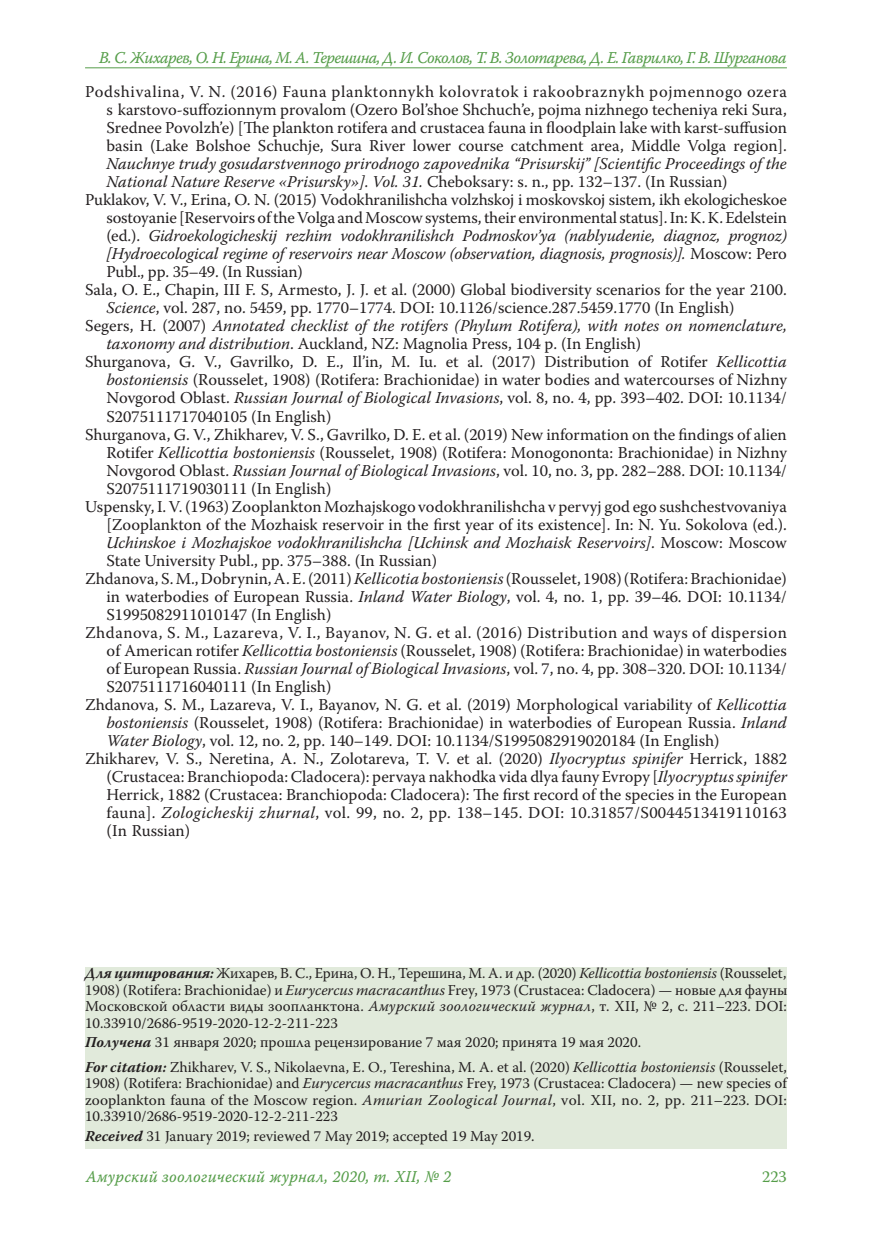
<style>
.page{position:relative;width:872px;height:1234px;background:#fff}
.page>*{position:absolute;margin:0;border:0;box-sizing:border-box;transform-origin:0 0}
.t1{font:16.5px/18px "Warnock Pro";color:#231f20;text-align:justify}
.t2{font:italic 16.5px "Warnock Pro";letter-spacing:-.005em;color:#231f20}
.t3{font:16.5px "Warnock Pro It Capt";letter-spacing:-.045em;color:#559d49;scale:.95 1}
.t4{font:16.5px "Warnock Pro";letter-spacing:.03em;color:#231f20}
.t5{font:16.5px "Warnock Pro";letter-spacing:.02em;color:#231f20}
.t6{font:16.5px "Warnock Pro It Capt";letter-spacing:.01em;color:#559d49;scale:.95 1}
.t7{font:16.5px "Warnock Pro";color:#559d49}
.t8{font:15px/16.5px "Warnock Pro";color:#231f20;text-align:justify}
.s1{font-style:normal}
.s2{font-style:italic}
.s3{font-weight:700;font-style:italic}
</style>
<div class="page">
<div style="left:85px;top:966px;width:702px;height:182px;background:#e1eadb"></div>
<hr style="left:85px;top:67px;width:702px;height:1px;background:#559d49">
<p class="t3" style="left:99px;top:48px;width:725px">В. С. Жихарев, О. Н. Ерина, М. А. Терешина, Д. И. Соколов, Т. В. Золотарева, Д. Е. Гаврилко, Г. В. Шурганова</p>
<p class="t1" style="left:106px;top:82px;width:682px;text-indent:-21px">Podshivalina, V. N. (2016) Fauna planktonnykh kolovratok i rakoobraznykh pojmennogo ozera s karstovo-suffozionnym provalom (Ozero Bol’shoe Shchuch’e, pojma nizhnego techeniya reki Sura, Srednee Povolzh’e) [The plankton rotifera and crustacea fauna in floodplain lake with karst-suffusion basin (Lake Bolshoe Schuchje, Sura River lower course catchment area, Middle Volga region].</p>
<p class="t2" style="left:106px;top:154px;width:682px">Nauchnye trudy gosudarstvennogo prirodnogo zapovednika “Prisurskij” [Scientific Proceedings of the</p>
<p class="t2" style="left:106px;top:172px;width:623px">National Nature Reserve «Prisursky»]<span class="s1">.</span> Vol. 31. <span class="s1">Cheboksary: s. n., pp. 132–137. (In Russian)</span></p>
<p class="t1" style="left:85px;top:190px;width:703px">Puklakov, V. V., Erina, O. N. (2015) Vodokhranilishcha volzhskoj i moskovskoj sistem, ikh ekologicheskoe</p>
<p class="t1" style="left:106px;top:208px;width:682px">sostoyanie [Reservoirs of the Volga and Moscow systems, their environmental status]. In: K. K. Edelstein</p>
<p class="t2" style="left:106px;top:226px;width:682px"><span class="s1">(ed.).</span> Gidroekologicheskij rezhim vodokhranilishch Podmoskov’ya (nablyudenie, diagnoz, prognoz)</p>
<p class="t2" style="left:106px;top:244px;width:682px">[Hydroecological regime of reservoirs near Moscow (observation, diagnosis, prognosis)]. <span class="s1">Moscow: Pero</span></p>
<p class="t1" style="left:106px;top:262px;width:198px">Publ., pp. 35–49. (In Russian)</p>
<p class="t1" style="left:85px;top:280px;width:703px">Sala, O. E., Chapin, III F. S, Armesto, J. J. et al. (2000) Global biodiversity scenarios for the year 2100.</p>
<p class="t1" style="left:106px;top:298px;width:629px"><span class="s2">Science</span>, vol. 287, no. 5459, pp. 1770–1774. DOI: 10.1126/science.287.5459.1770 (In English)</p>
<p class="t2" style="left:85px;top:316px;width:703px"><span class="s1">Segers, H. (2007)</span> Annotated checklist of the rotifers (Phylum Rotifera), with notes on nomenclature,</p>
<p class="t1" style="left:106px;top:334px;width:536px"><span class="s2">taxonomy and distribution</span>. Auckland, NZ: Magnolia Press, 104 p. (In English)</p>
<p class="t1" style="left:85px;top:353px;width:703px">Shurganova, G. V., Gavrilko, D. E., Il’in, M. Iu. et al. (2017) Distribution of Rotifer <span class="s2">Kellicottia</span></p>
<p class="t1" style="left:106px;top:371px;width:682px"><span class="s2">bostoniensis</span> (Rousselet, 1908) (Rotifera: Brachionidae) in water bodies and watercourses of Nizhny</p>
<p class="t1" style="left:106px;top:389px;width:682px">Novgorod Oblast. <span class="s2">Russian Journal of Biological Invasions</span>, vol. 8, no. 4, pp. 393–402. DOI: 10.1134/</p>
<p class="t1" style="left:106px;top:407px;width:226px">S2075111717040105 (In English)</p>
<p class="t1" style="left:85px;top:425px;width:703px">Shurganova, G. V., Zhikharev, V. S., Gavrilko, D. E. et al. (2019) New information on the findings of alien</p>
<p class="t1" style="left:106px;top:443px;width:682px">Rotifer <span class="s2">Kellicottia bostoniensis</span> (Rousselet, 1908) (Rotifera: Monogononta: Brachionidae) in Nizhny</p>
<p class="t1" style="left:106px;top:461px;width:682px">Novgorod Oblast. <span class="s2">Russian Journal of Biological Invasions</span>, vol. 10, no. 3, pp. 282–288. DOI: 10.1134/</p>
<p class="t1" style="left:106px;top:479px;width:226px">S2075111719030111 (In English)</p>
<p class="t1" style="left:85px;top:497px;width:703px">Uspensky, I. V. (1963) Zooplankton Mozhajskogo vodokhranilishcha v pervyj god ego sushchestvovaniya</p>
<p class="t1" style="left:106px;top:515px;width:682px">[Zooplankton of the Mozhaisk reservoir in the first year of its existence]. In: N. Yu. Sokolova (ed.).</p>
<p class="t2" style="left:106px;top:532px;width:682px">Uchinskoe i Mozhajskoe vodokhranilishcha [Uchinsk and Mozhaisk Reservoirs]<span class="s1">. Мoscow: Moscow</span></p>
<p class="t1" style="left:106px;top:551px;width:332px">State University Publ., pp. 375–388. (In Russian)</p>
<p class="t1" style="left:85px;top:569px;width:703px">Zhdanova, S. M., Dobrynin, A. E. (2011) <span class="s2">Kellicotia bostoniensis</span> (Rousselet, 1908) (Rotifera: Brachionidae)</p>
<p class="t1" style="left:106px;top:587px;width:682px">in waterbodies of European Russia. <span class="s2">Inland Water Biology</span>, vol. 4, no. 1, pp. 39–46. DOI: 10.1134/</p>
<p class="t1" style="left:106px;top:605px;width:226px">S1995082911010147 (In English)</p>
<p class="t4" style="left:85px;top:622px;width:703px">Zhdanova, S. M., Lazareva, V. I., Bayanov, N. G. et al. (2016) Distribution and ways of dispersion</p>
<p class="t1" style="left:106px;top:641px;width:682px">of American rotifer <span class="s2">Kellicottia bostoniensis</span> (Rousselet, 1908) (Rotifera: Brachionidae) in waterbodies</p>
<p class="t1" style="left:106px;top:659px;width:682px">of European Russia. <span class="s2">Russian Journal of Biological Invasions</span>, vol. 7, no. 4, pp. 308–320. DOI: 10.1134/</p>
<p class="t1" style="left:106px;top:677px;width:226px">S2075111716040111 (In English)</p>
<p class="t1" style="left:85px;top:695px;width:703px">Zhdanova, S. M., Lazareva, V. I., Bayanov, N. G. et al. (2019) Morphological variability of <span class="s2">Kellicottia</span></p>
<p class="t1" style="left:106px;top:713px;width:682px"><span class="s2">bostoniensis</span> (Rousselet, 1908) (Rotifera: Brachionidae) in waterbodies of European Russia. <span class="s2">Inland</span></p>
<p class="t1" style="left:106px;top:731px;width:615px"><span class="s2">Water Biology</span>, vol. 12, no. 2, pp. 140–149. DOI: 10.1134/S1995082919020184 (In English)</p>
<p class="t1" style="left:85px;top:749px;width:703px">Zhikharev, V. S., Neretina, A. N., Zolotareva, T. V. et al. (2020) <span class="s2">Ilyocryptus spinifer</span> Herrick, 1882</p>
<p class="t1" style="left:106px;top:767px;width:682px">(Crustacea: Branchiopoda: Cladocera): pervaya nakhodka vida dlya fauny Evropy [<span class="s2">Ilyocryptus spinifer</span></p>
<p class="t1" style="left:106px;top:785px;width:682px">Herrick, 1882 (Crustacea: Branchiopoda: Cladocera): The first record of the species in the European</p>
<p class="t5" style="left:106px;top:802px;width:682px">fauna]. <span class="s2">Zologicheskij zhurnal</span>, vol. 99, no. 2, pp. 138–145. DOI: 10.31857/S0044513419110163</p>
<p class="t1" style="left:106px;top:821px;width:85px">(In Russian)</p>
<p class="t8" style="left:85px;top:964px;width:704px"><span class="s3">Для цитирования:</span> Жихарев, В. С., Ерина, О. Н., Терешина, М. А. и др. (2020) <span class="s2">Kellicottia bostoniensis</span> (Rousselet, 1908) (Rotifera: Brachionidae) и <span class="s2">Eurycercus macracanthus</span> Frey, 1973 (Crustacea: Cladocera) — новые для фауны Московской области виды зоопланктона. <span class="s2">Амурский зоологический журнал</span>, т. XII, № 2, с. 211–223. DOI:<br>10.33910/2686-9519-2020-12-2-211-223</p>
<p class="t8" style="left:85px;top:1028px;width:703px;line-height:25px"><span class="s3">Получена</span> 31 января 2020; прошла рецензирование 7 мая 2020; принята 19 мая 2020.<br><span class="s3">For citation:</span> Zhikharev, V. S., Nikolaevna, E. O., Tereshina, M. A. et al. (2020) <span class="s2">Kellicottia bostoniensis</span> (Rousselet,</p>
<p class="t8" style="left:85px;top:1074px;width:703px">1908) (Rotifera: Brachionidae) and <span class="s2">Eurycercus macracanthus</span> Frey, 1973 (Crustacea: Cladocera) — new species of zooplankton fauna of the Moscow region. <span class="s2">Amurian Zoological Journal</span>, vol. XII, no. 2, pp. 211–223. DOI:<br>10.33910/2686-9519-2020-12-2-211-223</p>
<p class="t8" style="left:85px;top:1126px;width:451px"><span class="s3">Received</span> 31 January 2019; reviewed 7 May 2019; accepted 19 May 2019.</p>
<p class="t6" style="left:86px;top:1166px;width:386px">Амурский зоологический журнал, 2020, т. XII, № 2</p>
<p class="t7" style="left:762px;top:1166px;width:26px">223</p>
</div>
